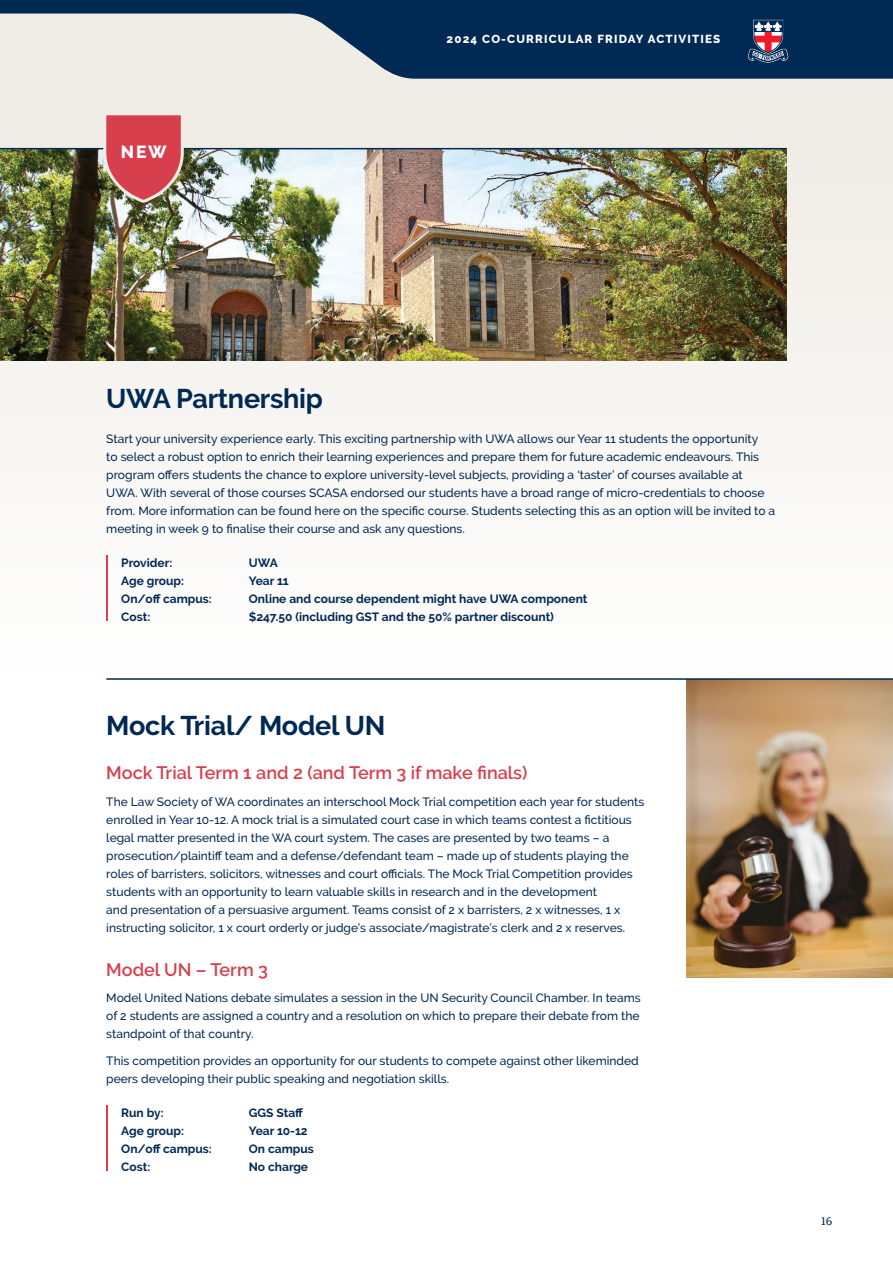
<style>
.page{position:relative;width:893px;height:1263px;background:#fff}
.page>*{position:absolute;margin:0;border:0;box-sizing:border-box;transform-origin:0 0}
.t1{font:700 27px "Raleway";letter-spacing:-.01em;color:#002954}
.t2{font:600 18px "Raleway";color:#d73f4c}
.t3{font:800 17.55px "Raleway";color:#fff}
.t4{font:500 12px/18px "Raleway";color:#002954}
.t5{font:700 12px "Raleway";color:#002954}
.t6{font:800 11.55px "Raleway";letter-spacing:.1em;color:#fff}
.t7{font:500 11.25px "Maitree";color:#002954}
</style>
<div class="page">
<div style="left:0;top:0;width:893px;height:677px;background:linear-gradient(to right,#f8f7f4,#f7f5f2)"></div>
<svg style="left:0;top:0;width:893px;height:79px;background:#516b85"></svg>
<svg style="left:747px;top:19px;width:42px;height:44px;background:#635e7a"></svg>
<hr style="left:106px;top:555px;width:2px;height:66px;background:#d73f4c">
<img style="left:0;top:149px;width:787px;height:211px">
<hr style="left:0;top:148px;width:787px;height:1px;background:#002954">
<img style="left:0;top:529px;width:1px;height:297px">
<img style="left:687px;top:680px;width:206px;height:297px">
<hr style="left:106px;top:1105px;width:2px;height:65px;background:#d73f4c">
<hr style="left:106px;top:678px;width:787px;height:2px;background:#002954">
<img style="left:102px;top:111px;width:83px;height:94px">
<h3 class="t3" style="left:121px;top:142px;width:47px">NEW</h3>
<p class="t6" style="left:446px;top:32px;width:275px">2024 CO-CURRICULAR FRIDAY ACTIVITIES</p>
<h1 class="t1" style="left:106px;top:383px;width:218px">UWA Partnership</h1>
<p class="t4" style="left:106px;top:430px;width:670px">Start your university experience early. This exciting partnership with UWA allows our Year 11 students the opportunity<br>to select a robust option to enrich their learning experiences and prepare them for future academic endeavours. This program offers students the chance to explore university-level subjects, providing a ‘taster’ of courses available at UWA. With several of those courses SCASA endorsed our students have a broad range of micro-credentials to choose from. More information can be found here on the specific course. Students selecting this as an option will be invited to a meeting in week 9 to finalise their course and ask any questions.</p>
<p class="t5" style="left:121px;top:556px;width:53px">Provider:</p>
<p class="t5" style="left:249px;top:556px;width:30px">UWA</p>
<p class="t5" style="left:121px;top:574px;width:64px">Age group:</p>
<p class="t5" style="left:249px;top:574px;width:41px">Year 11</p>
<p class="t5" style="left:121px;top:592px;width:92px">On/off campus:</p>
<p class="t5" style="left:249px;top:592px;width:340px">Online and course dependent might have UWA component</p>
<p class="t5" style="left:121px;top:610px;width:31px">Cost:</p>
<p class="t5" style="left:249px;top:610px;width:307px">$247.50 (including GST and the 50% partner discount)</p>
<h1 class="t1" style="left:106px;top:710px;width:281px">Mock Trial/ Model UN</h1>
<h2 class="t2" style="left:106px;top:762px;width:423px">Mock Trial Term 1 and 2 (and Term 3 if make finals)</h2>
<p class="t4" style="left:106px;top:792px;width:539px">The Law Society of WA coordinates an interschool Mock Trial competition each year for students enrolled in Year 10-12. A mock trial is a simulated court case in which teams contest a fictitious legal matter presented in the WA court system. The cases are presented by two teams – a prosecution/plaintiff team and a defense/defendant team – made up of students playing the roles of barristers, solicitors, witnesses and court officials. The Mock Trial Competition provides students with an opportunity to learn valuable skills in research and in the development<br>and presentation of a persuasive argument. Teams consist of 2 x barristers, 2 x witnesses, 1 x instructing solicitor, 1 x court orderly or judge’s associate/magistrate’s clerk and 2 x reserves.</p>
<h2 class="t2" style="left:106px;top:959px;width:163px">Model UN – Term 3</h2>
<p class="t4" style="left:106px;top:989px;width:536px;text-align:justify">Model United Nations debate simulates a session in the UN Security Council Chamber. In teams of 2 students are assigned a country and a resolution on which to prepare their debate from the standpoint of that country.</p>
<p class="t4" style="left:106px;top:1051px;width:534px">This competition provides an opportunity for our students to compete against other likeminded peers developing their public speaking and negotiation skills.</p>
<p class="t5" style="left:121px;top:1105px;width:44px">Run by:</p>
<p class="t5" style="left:249px;top:1105px;width:56px">GGS Staff</p>
<p class="t5" style="left:121px;top:1123px;width:64px">Age group:</p>
<p class="t5" style="left:249px;top:1123px;width:60px">Year 10-12</p>
<p class="t5" style="left:121px;top:1141px;width:92px">On/off campus:</p>
<p class="t5" style="left:249px;top:1141px;width:67px">On campus</p>
<p class="t5" style="left:121px;top:1159px;width:31px">Cost:</p>
<p class="t5" style="left:249px;top:1159px;width:61px">No charge</p>
<p class="t7" style="left:821px;top:1212px;width:13px">16</p>
</div>
